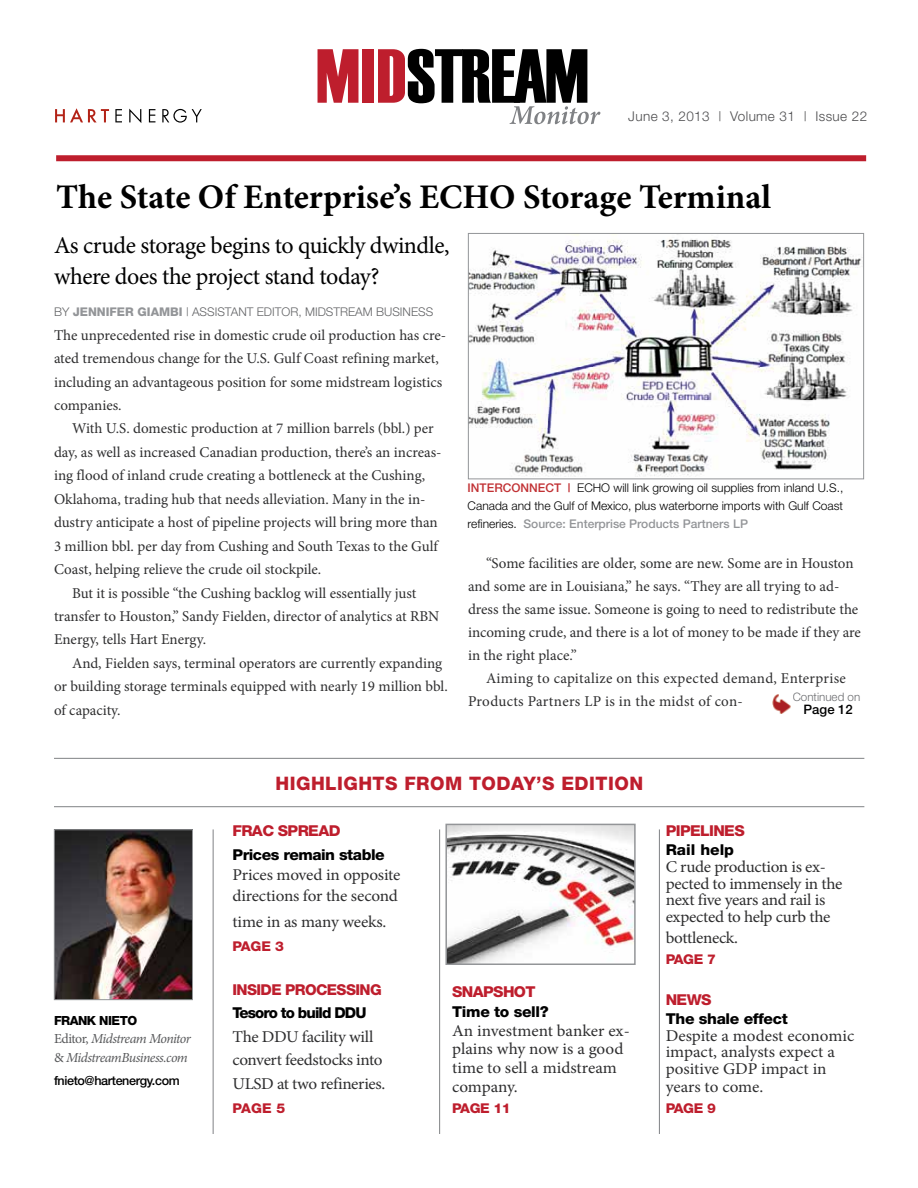
<style>
.page{position:relative;width:918px;height:1188px;background:#fff}
.page>*{position:absolute;margin:0;border:0;box-sizing:border-box;transform-origin:0 0}
.t1{font:700 34.5px "Minion Pro";color:#000}
.t2{font:24px/30.9px "Minion Pro";letter-spacing:-.02em;color:#000}
.t3{font:800 18.6px "Helvetica Neue";letter-spacing:.025em;color:#be1e2d}
.t4{font:16.5px/16.6px "Minion Pro";letter-spacing:-.015em;color:#2e2e2f;scale:1.04 1}
.t5{font:15px/23px "Minion Pro";color:#2e2e2f}
.t6{font:15px/23px "Minion Pro";letter-spacing:.02em;color:#2e2e2f}
.t7{font:800 15px "Helvetica Neue";letter-spacing:-.02em;color:#000;scale:1.04 1}
.t8{font:800 15px "Helvetica Neue";letter-spacing:-.04em;color:#be1e2d;scale:1.04 1}
.t9{font:800 15px "Helvetica Neue";letter-spacing:-.04em;color:#be1e2d}
.t10{font:800 15px "Helvetica Neue";letter-spacing:-.02em;color:#000}
.t11{font:italic 13.8px/18.5px "Minion Pro";letter-spacing:-.04em;color:#58595b}
.t12{font:300 13.5px "Helvetica Neue";letter-spacing:.03em;color:#4d4d4f}
.t13{font:800 13.5px "Helvetica Neue";letter-spacing:-.03em;color:#be1e2d;scale:1.04 1}
.t14{font:500 13.05px "Helvetica Neue";color:#000}
.t15{font:500 12.6px "Helvetica Neue";letter-spacing:-.03em;color:#000}
.t16{font:800 12.6px "Helvetica Neue";color:#000}
.t17{font:300 12px/18px "Helvetica Neue";color:#000;text-align:justify}
.t18{font:300 12px "Helvetica Neue";color:#636466}
.t19{font:300 11.55px "Helvetica Neue";color:#6d6e71}
.s1{font-weight:800;color:#939598}
.s2{font-weight:500;color:#c13134}
.s3{font-weight:500;color:#939598}
.s4{font-style:normal}
</style>
<div class="page">
<svg style="left:318px;top:49px;width:40px;height:54px;background:#c8434f"></svg>
<div style="left:362px;top:49px;width:12px;height:54px;background:#be1e2d"></div>
<svg style="left:378px;top:49px;width:222px;height:75px"></svg>
<svg style="left:115px;top:109px;width:7px;height:13px"></svg>
<svg style="left:129px;top:109px;width:12px;height:14px"></svg>
<svg style="left:149px;top:109px;width:6px;height:13px"></svg>
<svg style="left:162px;top:109px;width:40px;height:14px"></svg>
<svg style="left:55px;top:108px;width:54px;height:14px"></svg>
<img style="left:470px;top:235px;width:392px;height:242px">
<div style="left:468px;top:233px;width:396px;height:246px;border:1px solid #939598"></div>
<hr style="left:54px;top:758px;width:810px;height:1px;background:#808285">
<hr style="left:54px;top:806px;width:810px;height:1px;background:#808285">
<hr style="left:659px;top:829px;width:1px;height:305px;background:#808285">
<hr style="left:439px;top:829px;width:1px;height:305px;background:#808285">
<div style="left:56px;top:155px;width:810px;height:6px;background:#be1e2d"></div>
<img style="left:56px;top:831px;width:135px;height:167px">
<div style="left:54px;top:829px;width:139px;height:171px;border:1px solid #939598"></div>
<hr style="left:213px;top:829px;width:1px;height:305px;background:#808285">
<img style="left:772px;top:694px;width:19px;height:20px">
<img style="left:448px;top:827px;width:185px;height:135px">
<div style="left:445px;top:824px;width:191px;height:141px;border:2px solid #939598"></div>
<p class="t12" style="left:628px;top:107px;width:240px">June 3, 2013 | Volume 31 | Issue 22</p>
<h1 class="t1" style="left:56px;top:172px;width:717px">The State Of Enterprise’s ECHO Storage Terminal</h1>
<h2 class="t2" style="left:54px;top:230px;width:397px">As crude storage begins to quickly dwindle, where does the project stand today?</h2>
<p class="t18" style="left:54px;top:305px;width:303px">by <span class="s1">JENNIFER GIAMBI</span> | Assistant Editor, Midstream</p>
<p class="t18" style="left:376px;top:305px;width:59px">Business</p>
<p class="t5" style="left:54px;top:323px;width:394px;line-height:23.4px">The unprecedented rise in domestic crude oil production has cre&shy;ated tremendous change for the U.S. Gulf Coast refining market, including an advantageous position for some midstream logistics companies.</p>
<p class="t5" style="left:72px;top:417px;width:363px">With U.S. domestic production at 7 million barrels (bbl.) per</p>
<p class="t5" style="left:54px;top:441px;width:389px">day, as well as increased Canadian production, there’s an increas-</p>
<p class="t5" style="left:54px;top:464px;width:373px">ing flood of inland crude creating a bottleneck at the Cushing,</p>
<p class="t5" style="left:54px;top:488px;width:373px">Oklahoma, trading hub that needs alleviation. Many in the in-</p>
<p class="t5" style="left:54px;top:511px;width:385px">dustry anticipate a host of pipeline projects will bring more than</p>
<p class="t5" style="left:54px;top:534px;width:385px">3 million bbl. per day from Cushing and South Texas to the Gulf</p>
<p class="t5" style="left:54px;top:558px;width:269px">Coast, helping relieve the crude oil stockpile.</p>
<p class="t5" style="left:72px;top:581px;width:346px">But it is possible “the Cushing backlog will essentially just</p>
<p class="t5" style="left:54px;top:605px;width:387px">transfer to Houston,” Sandy Fielden, director of analytics at RBN</p>
<p class="t5" style="left:54px;top:628px;width:154px">Energy, tells Hart Energy.</p>
<p class="t5" style="left:72px;top:652px;width:372px">And, Fielden says, terminal operators are currently expanding</p>
<p class="t5" style="left:54px;top:675px;width:395px">or building storage terminals equipped with nearly 19 million bbl.</p>
<p class="t5" style="left:54px;top:699px;width:68px">of capacity.</p>
<p class="t17" style="left:468px;top:478px;width:377px"><span class="s2">INTERCONNECT |</span> ECHO will link growing oil supplies from inland U.S., Canada and the Gulf of Mexico, plus waterborne imports with Gulf Coast refineries. <span class="s3">Source: Enterprise Products Partners LP</span></p>
<p class="t5" style="left:468px;top:552px;width:395px;text-indent:18px">“Some facilities are older, some are new. Some are in Houston and some are in Louisiana,” he says. “They are all trying to ad&shy;dress the same issue. Someone is going to need to redistribute the incoming crude, and there is a lot of money to be made if they are in the right place.”</p>
<p class="t6" style="left:468px;top:667px;width:380px;text-indent:18px">Aiming to capitalize on this expected demand, Enterprise<br>Products Partners LP is in the midst of con-</p>
<p class="t19" style="left:793px;top:690px;width:69px">Continued on</p>
<p class="t14" style="left:804px;top:701px;width:51px">Page 12</p>
<p class="t16" style="left:54px;top:1013px;width:84px">FRANK NIETO</p>
<p class="t11" style="left:54px;top:1030px;width:139px"><span class="s4">Editor,</span> Midstream Monitor <span class="s4">&amp;</span> MidstreamBusiness.com</p>
<p class="t15" style="left:54px;top:1073px;width:127px">fnieto@hartenergy.com</p>
<p class="t3" style="left:275px;top:773px;width:27px">HIGH</p>
<p class="t3" style="left:325px;top:773px;width:25px">LIGHT</p>
<p class="t3" style="left:385px;top:773px;width:259px">S FROM TODAY’S EDITION</p>
<p class="t8" style="left:232px;top:821px;width:105px">FRAC SPREAD</p>
<p class="t7" style="left:232px;top:845px;width:148px">PRICES REMAIN STABLE</p>
<p class="t4" style="left:232px;top:865px;width:163px;line-height:20.9px">Prices moved in opposite directions for the second</p>
<p class="t4" style="left:232px;top:913px;width:150px">time in as many weeks.</p>
<p class="t13" style="left:232px;top:938px;width:51px">PAGE 3</p>
<p class="t9" style="left:232px;top:981px;width:149px">INSIDE PROCESSING</p>
<p class="t10" style="left:232px;top:1003px;width:136px">TESORO TO BUILD DDU</p>
<p class="t4" style="left:232px;top:1024px;width:149px;line-height:23.9px">The DDU facility will convert feedstocks into<br>ULSD at two refineries.</p>
<p class="t13" style="left:232px;top:1100px;width:52px">PAGE 5</p>
<p class="t8" style="left:452px;top:983px;width:11px">SNAPS</p>
<p class="t8" style="left:503px;top:983px;width:33px">HOT</p>
<p class="t7" style="left:452px;top:1003px;width:94px">TIME TO SELL?</p>
<p class="t4" style="left:452px;top:1021px;width:172px;line-height:18.6px">An investment banker ex&shy;plains why now is a good time to sell a midstream company.</p>
<p class="t13" style="left:452px;top:1100px;width:58px">PAGE 11</p>
<p class="t8" style="left:666px;top:821px;width:77px">PIPELINES</p>
<p class="t7" style="left:666px;top:841px;width:67px">RAIL HELP</p>
<p class="t4" style="left:666px;top:858px;width:172px">C rude production is ex&shy;pected to immensely in the next five years and rail is expected to help curb the</p>
<p class="t4" style="left:666px;top:929px;width:71px">bottleneck.</p>
<p class="t13" style="left:666px;top:951px;width:50px">PAGE 7</p>
<p class="t8" style="left:666px;top:990px;width:46px">NEWS</p>
<p class="t7" style="left:666px;top:1010px;width:119px">THE SHALE EFFECT</p>
<p class="t4" style="left:666px;top:1027px;width:183px">Despite a modest economic impact, analysts expect a positive GDP impact in</p>
<p class="t4" style="left:666px;top:1079px;width:95px">years to come.</p>
<p class="t13" style="left:666px;top:1100px;width:50px">PAGE 9</p>
</div>
